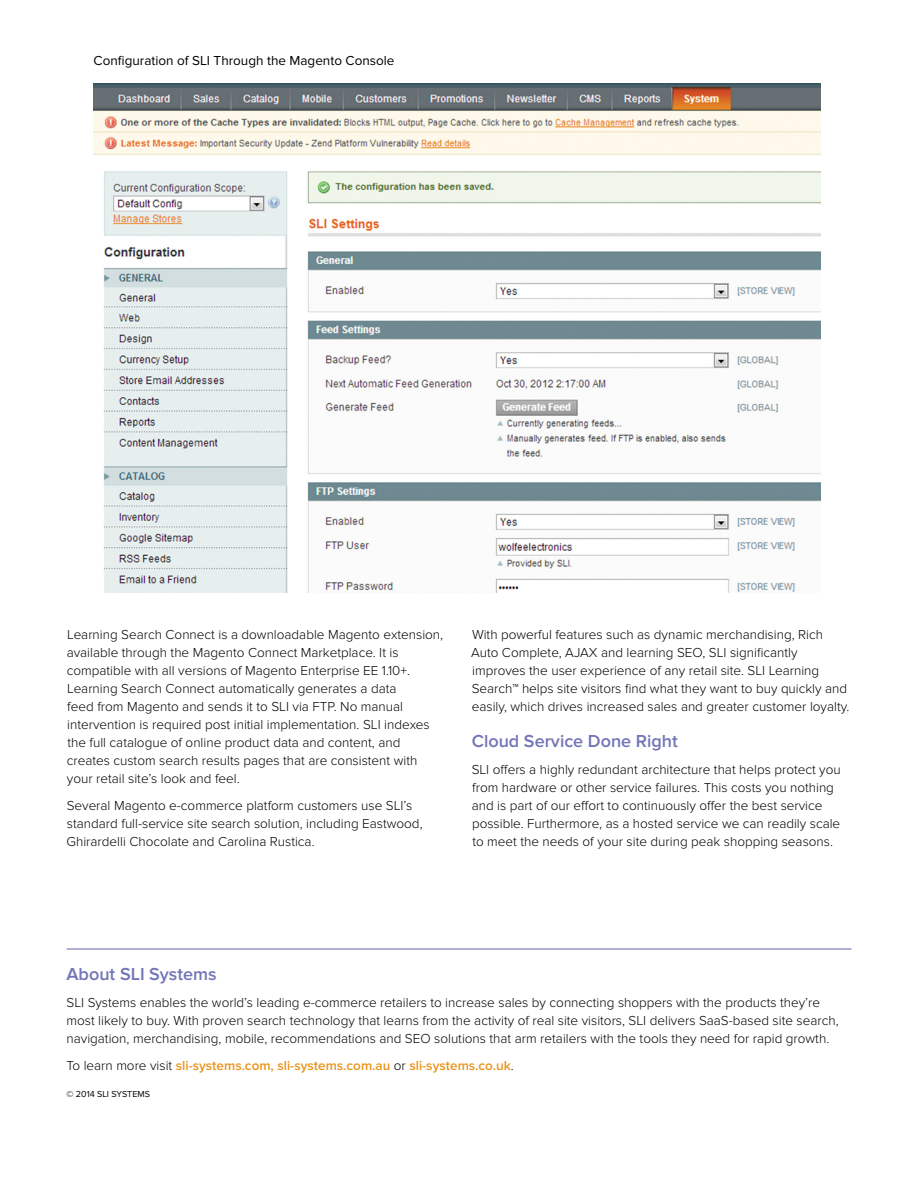
<style>
.page{position:relative;width:918px;height:1188px;background:#fff}
.page>*{position:absolute;margin:0;border:0;box-sizing:border-box;transform-origin:0 0}
.t1{font:600 18px "Proxima Nova";color:#7275b7}
.t2{font:300 13.5px/18px "Proxima Nova";color:#000}
.t3{font:600 13.5px "Proxima Nova";color:#ea941a}
.t4{font:13.5px "Proxima Nova";color:#000}
.t5{font:9px "Proxima Nova";color:#000}
.s1{font-weight:300;color:#000}
</style>
<div class="page">
<hr style="left:67px;top:948px;width:784px;height:2px;background:#7275b7">
<img style="left:94px;top:83px;width:726px;height:510px">
<p class="t4" style="left:94px;top:53px;width:302px">Configuration of SLI Through the Magento Console</p>
<p class="t2" style="left:67px;top:626px;width:378px">Learning Search Connect is a downloadable Magento extension, available through the Magento Connect Marketplace. It is compatible with all versions of Magento Enterprise EE 1.10+.<br>Learning Search Connect automatically generates a data<br>feed from Magento and sends it to SLI via FTP. No manual intervention is required post initial implementation. SLI indexes the full catalogue of online product data and content, and creates custom search results pages that are consistent with your retail site’s look and feel.</p>
<p class="t2" style="left:67px;top:797px;width:358px">Several Magento e-commerce platform customers use SLI’s standard full-service site search solution, including Eastwood,<br>Ghirardelli Chocolate and Carolina Rustica.</p>
<p class="t2" style="left:471px;top:626px;width:380px">With powerful features such as dynamic merchandising, Rich Auto Complete, AJAX and learning SEO, SLI significantly improves the user experience of any retail site. SLI Learning Search™ helps site visitors find what they want to buy quickly and easily, which drives increased sales and greater customer loyalty.</p>
<h1 class="t1" style="left:472px;top:731px;width:208px">Cloud Service Done Right</h1>
<p class="t2" style="left:472px;top:761px;width:371px">SLI offers a highly redundant architecture that helps protect you from hardware or other service failures. This costs you nothing and is part of our effort to continuously offer the best service possible. Furthermore, as a hosted service we can readily scale to meet the needs of your site during peak shopping seasons.</p>
<h1 class="t1" style="left:67px;top:963px;width:152px">About SLI Systems</h1>
<p class="t2" style="left:67px;top:993px;width:774px">SLI Systems enables the world’s leading e-commerce retailers to increase sales by connecting shoppers with the products they’re most likely to buy. With proven search technology that learns from the activity of real site visitors, SLI delivers SaaS-based site search, navigation, merchandising, mobile, recommendations and SEO solutions that arm retailers with the tools they need for rapid growth.</p>
<p class="t3" style="left:67px;top:1057px;width:449px"><span class="s1">To learn more visit</span> sli-systems.com, sli-systems.com.au <span class="s1">or</span> sli-systems.co.uk<span class="s1">.</span></p>
<p class="t5" style="left:67px;top:1088px;width:85px">© 2014 SLI SYSTEMS</p>
</div>
